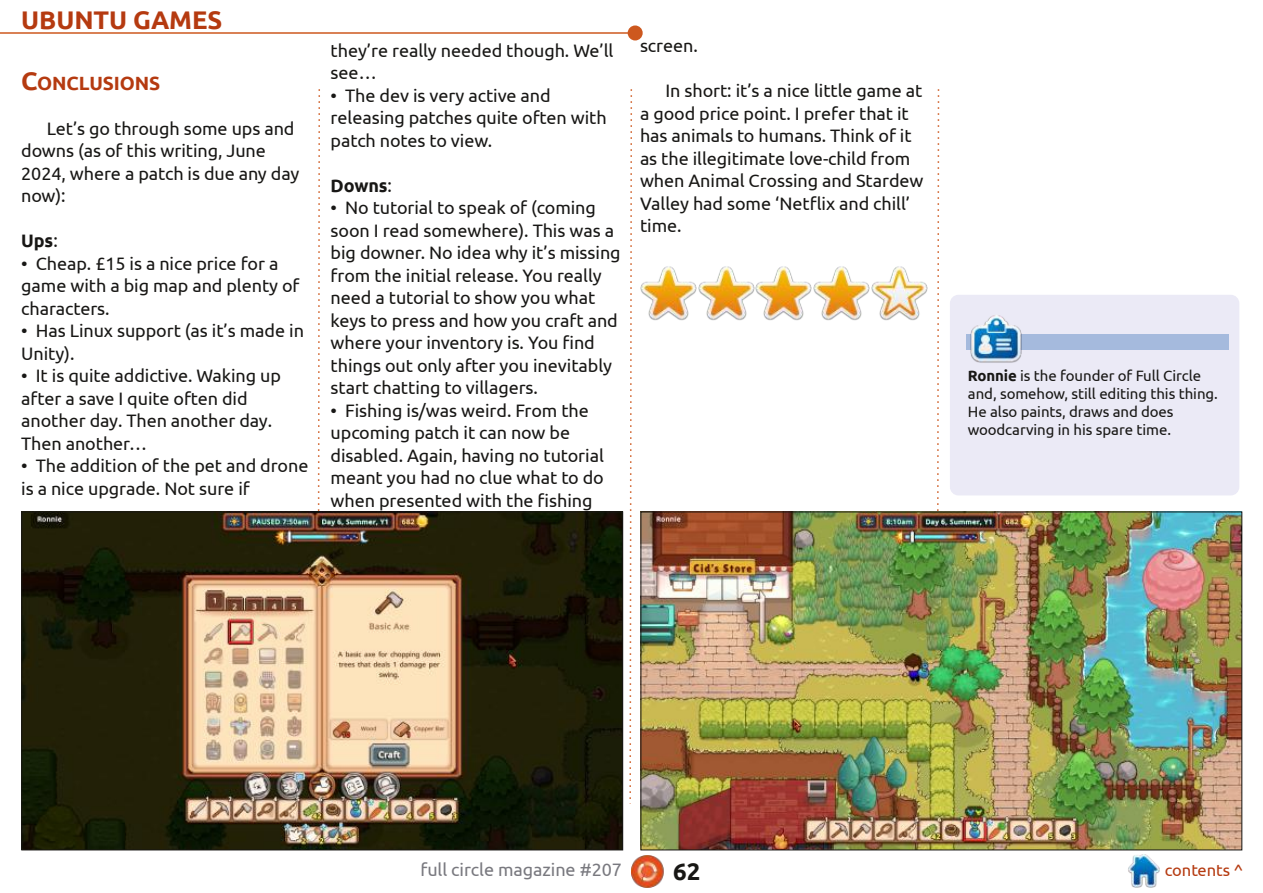
<style>
.page{position:relative;width:1263px;height:893px;background:#fff}
.page>*{position:absolute;margin:0;border:0;box-sizing:border-box;transform-origin:0 0}
.t1{font:700 25.5px "Ubuntu";color:#b53a10}
.t2{font:700 24px "Ubuntu";color:#181715}
.t3{font:700 19.2px "Ubuntu";letter-spacing:-.005em;color:#b53a10}
.t4{font:18px/22.5px "Ubuntu";letter-spacing:-.005em;color:#181715}
.t5{font:18px "Ubuntu";letter-spacing:-.005em;color:#79797f}
.t6{font:700 18px "Ubuntu";letter-spacing:-.005em;color:#181715}
.t7{font:16.5px "Ubuntu";letter-spacing:-.005em;color:#b53a10}
.t8{font:15px/18px "Ubuntu";letter-spacing:-.005em;color:#181715}
.s1{font-size:25.5px}
.s2{font-weight:400}
.s3{font-weight:700}
</style>
<div class="page">
<img style="left:631px;top:855px;width:33px;height:33px">
<img style="left:1128px;top:855px;width:32px;height:32px">
<hr style="left:0;top:32px;width:635px;height:2px;background:#cd581e">
<div style="left:628px;top:25px;width:15px;height:15px;background:#cd581e;border-radius:50%"></div>
<svg style="left:629px;top:89px;width:4px;height:715px"></svg>
<svg style="left:317px;top:89px;width:4px;height:423px"></svg>
<svg style="left:936px;top:89px;width:4px;height:423px"></svg>
<div style="left:950px;top:295px;width:289px;height:200px;background:#ebeaf6;border-radius:9px"></div>
<div style="left:966px;top:334px;width:263px;height:15px;background:#a5badd"></div>
<img style="left:971px;top:315px;width:50px;height:48px">
<img style="left:24px;top:514px;width:597px;height:334px">
<img style="left:643px;top:514px;width:597px;height:334px">
<img style="left:640px;top:266px;width:56px;height:55px">
<img style="left:698px;top:266px;width:56px;height:55px">
<img style="left:756px;top:266px;width:113px;height:55px">
<img style="left:872px;top:266px;width:56px;height:55px">
<h1 class="t1" style="left:21px;top:5px;width:203px">UBUNTU GAMES</h1>
<p class="t3" style="left:21px;top:72px;width:141px"><span class="s1">C</span>ONCLUSIONS</p>
<p class="t4" style="left:21px;top:117px;width:280px;text-indent:26px">Let’s go through some ups and downs (as of this writing, June<br>2024, where a patch is due any day now):</p>
<p class="t6" style="left:21px;top:231px;width:38px">Ups<span class="s2">:</span></p>
<p class="t4" style="left:21px;top:252px;width:280px">• Cheap. £15 is a nice price for a game with a big map and plenty of characters.</p>
<p class="t4" style="left:21px;top:319px;width:284px">• Has Linux support (as it’s made in<br>Unity).</p>
<p class="t4" style="left:21px;top:364px;width:261px">• It is quite addictive. Waking up after a save I quite often did another day. Then another day.<br>Then another…</p>
<p class="t4" style="left:21px;top:454px;width:289px">• The addition of the pet and drone is a nice upgrade. Not sure if</p>
<p class="t4" style="left:331px;top:39px;width:284px">they’re really needed though. We’ll see…</p>
<p class="t4" style="left:331px;top:84px;width:278px">• The dev is very active and releasing patches quite often with patch notes to view.</p>
<p class="t6" style="left:331px;top:175px;width:63px">Downs<span class="s2">:</span></p>
<p class="t4" style="left:331px;top:196px;width:292px">• No tutorial to speak of (coming soon I read somewhere). This was a big downer. No idea why it’s missing from the initial release. You really need a tutorial to show you what keys to press and how you craft and where your inventory is. You find things out only after you inevitably start chatting to villagers.</p>
<p class="t4" style="left:331px;top:399px;width:275px">• Fishing is/was weird. From the upcoming patch it can now be disabled. Again, having no tutorial meant you had no clue what to do when presented with the fishing</p>
<p class="t4" style="left:640px;top:34px;width:59px">screen.</p>
<p class="t4" style="left:640px;top:79px;width:285px;text-indent:26px">In short: it’s a nice little game at a good price point. I prefer that it has animals to humans. Think of it as the illegitimate love-child from when Animal Crossing and Stardew<br>Valley had some ‘Netflix and chill’ time.</p>
<p class="t8" style="left:968px;top:366px;width:251px"><span class="s3">Ronnie</span> is the founder of Full Circle and, somehow, still editing this thing.<br>He also paints, draws and does woodcarving in his spare time.</p>
<p class="t5" style="left:420px;top:859px;width:203px">full circle magazine #207</p>
<h2 class="t2" style="left:673px;top:857px;width:29px">62</h2>
<p class="t7" style="left:1165px;top:860px;width:80px">contents ^</p>
</div>
